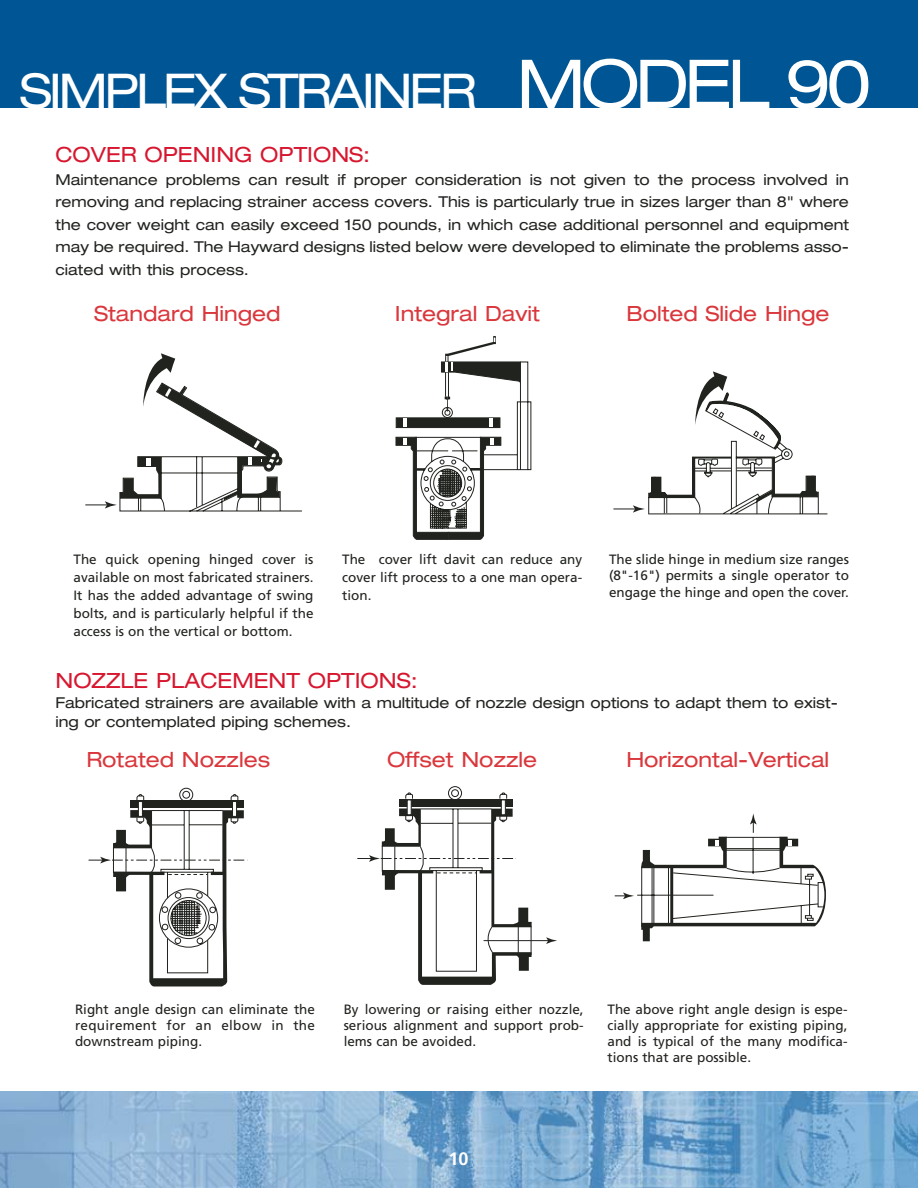
<style>
.page{position:relative;width:918px;height:1188px;background:#fff}
.page>*{position:absolute;margin:0;border:0;box-sizing:border-box;transform-origin:0 0}
.t1{font:expanded 48px "Helvetica Neue";letter-spacing:-.065em;color:#fff}
.t2{font:expanded 21px "Helvetica Neue";color:#da373c}
.t3{font:expanded 21px "Helvetica Neue";color:#d7172f}
.t4{font:700 18px "Frutiger";color:#fff}
.t5{font:expanded 15px/22.5px "Helvetica Neue";color:#20231e;text-align:justify}
.t6{font:13.5px/16.2px "Frutiger";color:#20231e;text-align:justify}
.s1{font-size:67.5px}
</style>
<div class="page">
<svg style="left:85px;top:353px;width:217px;height:159px"></svg>
<svg style="left:395px;top:336px;width:137px;height:204px"></svg>
<svg style="left:613px;top:371px;width:215px;height:144px"></svg>
<svg style="left:615px;top:814px;width:211px;height:127px"></svg>
<svg style="left:357px;top:786px;width:175px;height:199px"></svg>
<hr style="left:484px;top:940px;width:65px;height:1px;background:#20231e">
<svg style="left:546px;top:937px;width:11px;height:7px"></svg>
<svg style="left:407px;top:799px;width:5px;height:16px"></svg>
<svg style="left:501px;top:799px;width:5px;height:16px"></svg>
<svg style="left:89px;top:787px;width:156px;height:199px"></svg>
<div style="left:0;top:0;width:918px;height:108px;background:#005594"></div>
<img style="left:0;top:1091px;width:918px;height:97px">
<h1 class="t1" style="left:20px;top:73px;width:853px">SIMPLEX STRAINER <span class="s1">MODEL 90</span></h1>
<h2 class="t3" style="left:56px;top:147px;width:316px">COVER OPENING OPTIONS:</h2>
<p class="t5" style="left:56px;top:169px;width:795px">Maintenance problems can result if proper consideration is not given to the process involved in removing and replacing strainer access covers. This is particularly true in sizes larger than 8" where the cover weight can easily exceed 150 pounds, in which case additional personnel and equipment may be required. The Hayward designs listed below were developed to eliminate the problems asso&shy;ciated with this process.</p>
<h2 class="t2" style="left:94px;top:306px;width:188px">Standard Hinged</h2>
<h2 class="t2" style="left:395px;top:306px;width:146px">Integral Davit</h2>
<h2 class="t2" style="left:626px;top:306px;width:205px">Bolted Slide Hinge</h2>
<p class="t6" style="left:342px;top:552px;width:242px;line-height:18px">The cover lift davit can reduce any cover lift process to a one man opera&shy;tion.</p>
<p class="t6" style="left:74px;top:552px;width:242px;line-height:18px">The quick opening hinged cover is available on most fabricated strainers.<br>It has the added advantage of swing bolts, and is particularly helpful if the access is on the vertical or bottom.</p>
<p class="t6" style="left:609px;top:553px;width:242px">The slide hinge in medium size ranges (8"-16") permits a single operator to engage the hinge and open the cover.</p>
<h2 class="t3" style="left:56px;top:672px;width:364px">NOZZLE PLACEMENT OPTIONS:</h2>
<p class="t5" style="left:56px;top:695px;width:784px;line-height:19px">Fabricated strainers are available with a multitude of nozzle design options to adapt them to exist&shy;ing or contemplated piping schemes.</p>
<h2 class="t2" style="left:86px;top:752px;width:185px">Rotated Nozzles</h2>
<h2 class="t2" style="left:387px;top:752px;width:152px">Offset Nozzle</h2>
<h2 class="t2" style="left:626px;top:752px;width:204px">Horizontal-Vertical</h2>
<p class="t6" style="left:75px;top:1002px;width:242px">Right angle design can eliminate the requirement for an elbow in the downstream piping.</p>
<p class="t6" style="left:608px;top:1002px;width:242px">The above right angle design is espe&shy;cially appropriate for existing piping, and is typical of the many modifica&shy;tions that are possible.</p>
<p class="t6" style="left:344px;top:1002px;width:242px">By lowering or raising either nozzle, serious alignment and support prob&shy;lems can be avoided.</p>
<h3 class="t4" style="left:449px;top:1152px;width:22px">10</h3>
</div>
